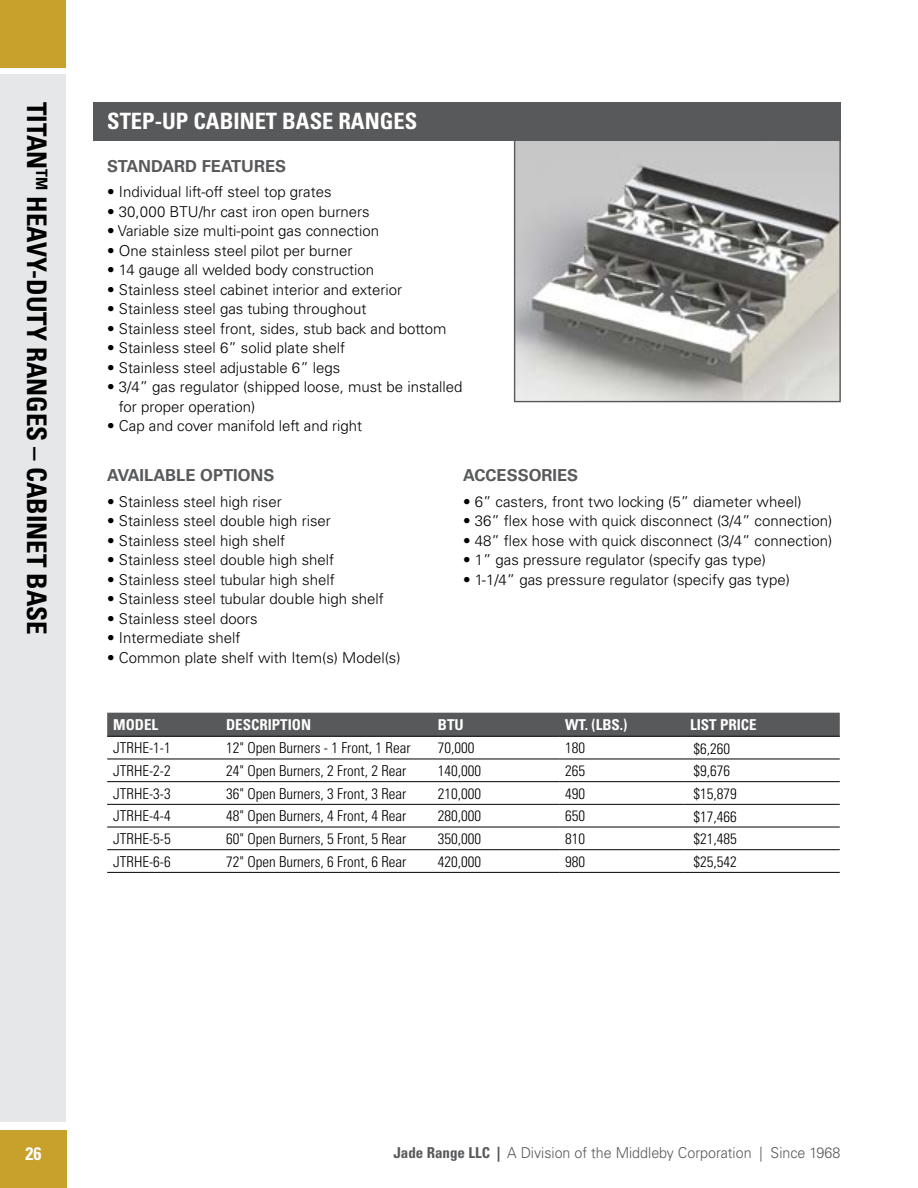
<style>
.page{position:relative;width:918px;height:1188px;background:#fff}
.page>*{position:absolute;margin:0;border:0;box-sizing:border-box;transform-origin:0 0}
.t1{font:700 condensed 27px "Univers";color:#000}
.t2{font:700 condensed 22.5px "Univers";color:#fff}
.t3{font:700 condensed 18px "Univers";color:#fff}
.t4{font:700 16.5px "Univers";color:#58595b}
.t5{font:300 15px/19.5px "Univers";color:#000}
.t6{font:300 condensed 15px "Univers";color:#000}
.t7{font:300 15px "Univers";color:#58595b;scale:.95 1}
.t8{font:700 condensed 15px "Univers";color:#fff}
.s1{font-weight:700;font-stretch:condensed}
</style>
<div class="page">
<div style="left:0;top:75px;width:66px;height:1047px;background:#e6e7e8"></div>
<div style="left:0;top:0;width:66px;height:68px;background:#c8a12d"></div>
<div style="left:0;top:1130px;width:67px;height:58px;background:#c8a12d"></div>
<div style="left:107px;top:713px;width:733px;height:23px;background:#58595b"></div>
<hr style="left:107px;top:736px;width:113px;height:1px;background:#000">
<hr style="left:220px;top:736px;width:212px;height:1px;background:#000">
<hr style="left:432px;top:736px;width:127px;height:1px;background:#000">
<hr style="left:559px;top:736px;width:125px;height:1px;background:#000">
<hr style="left:684px;top:736px;width:156px;height:1px;background:#000">
<hr style="left:107px;top:759px;width:113px;height:1px;background:#000">
<hr style="left:220px;top:759px;width:212px;height:1px;background:#000">
<hr style="left:432px;top:759px;width:127px;height:1px;background:#000">
<hr style="left:559px;top:759px;width:125px;height:1px;background:#000">
<hr style="left:684px;top:759px;width:156px;height:1px;background:#000">
<hr style="left:107px;top:781px;width:113px;height:1px;background:#000">
<hr style="left:220px;top:781px;width:212px;height:1px;background:#000">
<hr style="left:432px;top:781px;width:127px;height:1px;background:#000">
<hr style="left:559px;top:781px;width:125px;height:1px;background:#000">
<hr style="left:684px;top:781px;width:156px;height:1px;background:#000">
<hr style="left:107px;top:804px;width:113px;height:1px;background:#000">
<hr style="left:220px;top:804px;width:212px;height:1px;background:#000">
<hr style="left:432px;top:804px;width:127px;height:1px;background:#000">
<hr style="left:559px;top:804px;width:125px;height:1px;background:#000">
<hr style="left:684px;top:804px;width:156px;height:1px;background:#000">
<hr style="left:107px;top:827px;width:113px;height:1px;background:#000">
<hr style="left:220px;top:827px;width:212px;height:1px;background:#000">
<hr style="left:432px;top:827px;width:127px;height:1px;background:#000">
<hr style="left:559px;top:827px;width:125px;height:1px;background:#000">
<hr style="left:684px;top:827px;width:156px;height:1px;background:#000">
<hr style="left:107px;top:849px;width:113px;height:1px;background:#000">
<hr style="left:220px;top:849px;width:212px;height:1px;background:#000">
<hr style="left:432px;top:849px;width:127px;height:1px;background:#000">
<hr style="left:559px;top:849px;width:125px;height:1px;background:#000">
<hr style="left:684px;top:849px;width:156px;height:1px;background:#000">
<hr style="left:107px;top:872px;width:113px;height:1px;background:#000">
<hr style="left:220px;top:872px;width:212px;height:1px;background:#000">
<hr style="left:432px;top:872px;width:127px;height:1px;background:#000">
<hr style="left:559px;top:872px;width:125px;height:1px;background:#000">
<hr style="left:684px;top:872px;width:156px;height:1px;background:#000">
<img style="left:516px;top:141px;width:323px;height:259px">
<div style="left:94px;top:102px;width:747px;height:39px;background:#58595b"></div>
<h1 class="t1" style="left:53px;top:102px;width:534px;rotate:90deg">TITAN<sup>TM</sup> HEAVY-DUTY RANGES – CABINET BASE</h1>
<h2 class="t2" style="left:107px;top:107px;width:312px">STEP-UP CABINET BASE RANGES</h2>
<p class="t4" style="left:107px;top:157px;width:180px">STANDARD FEATURES</p>
<p class="t5" style="left:107px;top:182px;width:226px">• Individual lift-off steel top grates</p>
<p class="t5" style="left:107px;top:202px;width:264px">• 30,000 BTU/hr cast iron open burners</p>
<p class="t5" style="left:107px;top:221px;width:273px">• Variable size multi-point gas connection</p>
<p class="t5" style="left:107px;top:241px;width:247px">• One stainless steel pilot per burner</p>
<p class="t5" style="left:107px;top:260px;width:269px">• 14 gauge all welded body construction</p>
<p class="t5" style="left:107px;top:280px;width:297px">• Stainless steel cabinet interior and exterior</p>
<p class="t5" style="left:107px;top:299px;width:261px">• Stainless steel gas tubing throughout</p>
<p class="t5" style="left:107px;top:319px;width:341px">• Stainless steel front, sides, stub back and bottom</p>
<p class="t5" style="left:107px;top:338px;width:239px">• Stainless steel 6” solid plate shelf</p>
<p class="t5" style="left:107px;top:358px;width:235px">• Stainless steel adjustable 6” legs</p>
<p class="t5" style="left:119px;top:377px;width:345px;text-indent:-12px">• 3/4” gas regulator (shipped loose, must be installed for proper operation)</p>
<p class="t5" style="left:107px;top:416px;width:257px">• Cap and cover manifold left and right</p>
<p class="t4" style="left:107px;top:466px;width:169px">AVAILABLE OPTIONS</p>
<p class="t5" style="left:107px;top:492px;width:176px">• Stainless steel high riser</p>
<p class="t5" style="left:107px;top:511px;width:225px">• Stainless steel double high riser</p>
<p class="t5" style="left:107px;top:531px;width:179px">• Stainless steel high shelf</p>
<p class="t5" style="left:107px;top:550px;width:229px">• Stainless steel double high shelf</p>
<p class="t5" style="left:107px;top:570px;width:229px">• Stainless steel tubular high shelf</p>
<p class="t5" style="left:107px;top:589px;width:278px">• Stainless steel tubular double high shelf</p>
<p class="t5" style="left:107px;top:609px;width:152px">• Stainless steel doors</p>
<p class="t5" style="left:107px;top:628px;width:135px">• Intermediate shelf</p>
<p class="t5" style="left:107px;top:648px;width:295px">• Common plate shelf with Item(s) Model(s)</p>
<p class="t4" style="left:463px;top:466px;width:117px">ACCESSORIES</p>
<p class="t5" style="left:463px;top:492px;width:340px">• 6” casters, front two locking (5” diameter wheel)</p>
<p class="t5" style="left:463px;top:511px;width:371px">• 36” flex hose with quick disconnect (3/4” connection)</p>
<p class="t5" style="left:463px;top:531px;width:371px">• 48” flex hose with quick disconnect (3/4” connection)</p>
<p class="t5" style="left:463px;top:550px;width:304px">• 1” gas pressure regulator (specify gas type)</p>
<p class="t5" style="left:463px;top:570px;width:328px">• 1-1/4” gas pressure regulator (specify gas type)</p>
<p class="t8" style="left:113px;top:716px;width:46px">MODEL</p>
<p class="t8" style="left:226px;top:716px;width:87px">DESCRIPTION</p>
<p class="t8" style="left:438px;top:716px;width:27px">BTU</p>
<p class="t8" style="left:565px;top:716px;width:64px">WT. (LBS.)</p>
<p class="t8" style="left:690px;top:716px;width:68px">LIST PRICE</p>
<p class="t6" style="left:113px;top:739px;width:59px">JTRHE-1-1</p>
<p class="t6" style="left:226px;top:739px;width:186px">12" Open Burners - 1 Front, 1 Rear</p>
<p class="t6" style="left:438px;top:739px;width:38px">70,000</p>
<p class="t6" style="left:565px;top:739px;width:21px">180</p>
<p class="t6" style="left:693px;top:739px;width:38px">$6,260</p>
<p class="t6" style="left:113px;top:762px;width:59px">JTRHE-2-2</p>
<p class="t6" style="left:226px;top:762px;width:182px">24" Open Burners, 2 Front, 2 Rear</p>
<p class="t6" style="left:438px;top:762px;width:45px">140,000</p>
<p class="t6" style="left:565px;top:762px;width:21px">265</p>
<p class="t6" style="left:693px;top:762px;width:38px">$9,676</p>
<p class="t6" style="left:113px;top:784px;width:59px">JTRHE-3-3</p>
<p class="t6" style="left:226px;top:784px;width:182px">36" Open Burners, 3 Front, 3 Rear</p>
<p class="t6" style="left:438px;top:784px;width:45px">210,000</p>
<p class="t6" style="left:565px;top:784px;width:21px">490</p>
<p class="t6" style="left:693px;top:785px;width:45px">$15,879</p>
<p class="t6" style="left:113px;top:807px;width:59px">JTRHE-4-4</p>
<p class="t6" style="left:226px;top:807px;width:182px">48" Open Burners, 4 Front, 4 Rear</p>
<p class="t6" style="left:438px;top:807px;width:45px">280,000</p>
<p class="t6" style="left:565px;top:807px;width:21px">650</p>
<p class="t6" style="left:693px;top:807px;width:45px">$17,466</p>
<p class="t6" style="left:113px;top:830px;width:59px">JTRHE-5-5</p>
<p class="t6" style="left:226px;top:830px;width:182px">60" Open Burners, 5 Front, 5 Rear</p>
<p class="t6" style="left:438px;top:830px;width:45px">350,000</p>
<p class="t6" style="left:565px;top:830px;width:21px">810</p>
<p class="t6" style="left:693px;top:830px;width:45px">$21,485</p>
<p class="t6" style="left:113px;top:852px;width:59px">JTRHE-6-6</p>
<p class="t6" style="left:226px;top:852px;width:182px">72" Open Burners, 6 Front, 6 Rear</p>
<p class="t6" style="left:438px;top:852px;width:45px">420,000</p>
<p class="t6" style="left:565px;top:852px;width:21px">980</p>
<p class="t6" style="left:693px;top:853px;width:45px">$25,542</p>
<p class="t3" style="left:25px;top:1142px;width:17px">26</p>
<p class="t7" style="left:393px;top:1144px;width:472px"><span class="s1">Jade Range LLC |</span> A Division of the Middleby Corporation | Since 1968</p>
</div>
